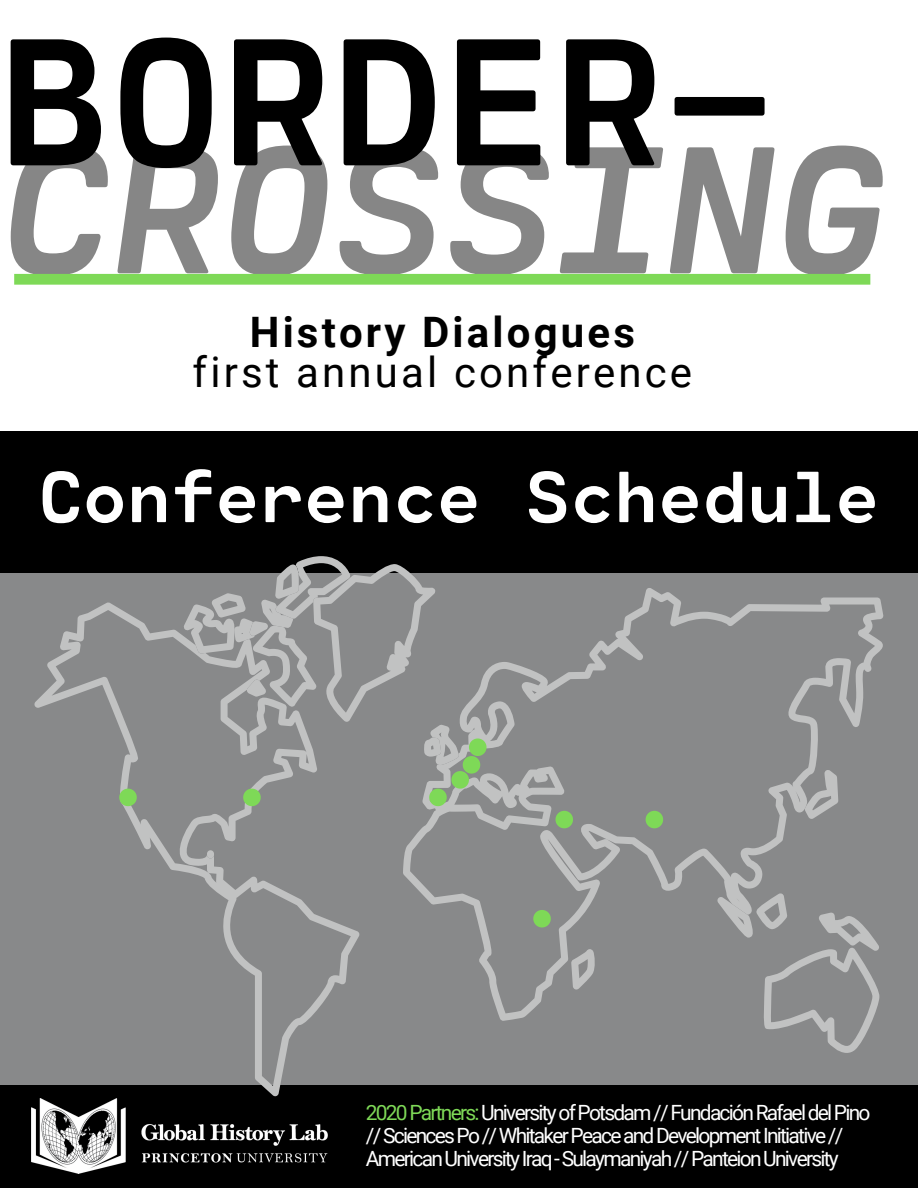
<style>
.page{position:relative;width:918px;height:1188px;background:#fff}
.page>*{position:absolute;margin:0;border:0;box-sizing:border-box;transform-origin:0 0}
.t1{font:italic 700 180px "Cartograph Mono CF";color:#000}
.t2{font:700 180px "Cartograph Mono CF";color:#000}
.t3{font:700 72px "Cartograph Mono CF";color:#fff}
.t4{font:42px "Roboto";letter-spacing:.075em;color:#000}
.t5{font:700 42px "Roboto";letter-spacing:.075em;color:#000}
.t6{font:21px/22.8px "Roboto";letter-spacing:-.085em;color:#fff}
.s1{color:#7ed957}
</style>
<div class="page">
<svg style="left:14px;top:274px;width:856px;height:11px;background:#82da5c"></svg>
<div style="left:0;top:573px;width:917px;height:513px;background:#88898a"></div>
<div style="left:0;top:432px;width:918px;height:141px;background:#000"></div>
<div style="left:0;top:1085px;width:918px;height:103px;background:#000"></div>
<svg style="left:34px;top:602px;width:326px;height:494px"></svg>
<svg style="left:207px;top:850px;width:7px;height:8px"></svg>
<svg style="left:403px;top:588px;width:480px;height:433px"></svg>
<svg style="left:571px;top:949px;width:25px;height:41px"></svg>
<svg style="left:717px;top:893px;width:163px;height:160px"></svg>
<svg style="left:805px;top:770px;width:33px;height:49px"></svg>
<svg style="left:119px;top:789px;width:18px;height:17px"></svg>
<svg style="left:533px;top:910px;width:18px;height:17px"></svg>
<svg style="left:184px;top:556px;width:303px;height:250px"></svg>
<svg style="left:555px;top:811px;width:18px;height:17px"></svg>
<svg style="left:646px;top:811px;width:17px;height:17px"></svg>
<img style="left:31px;top:1098px;width:296px;height:76px">
<h1 class="t2" style="left:0;top:-16px;width:776px">BORDER-</h1>
<h1 class="t1" style="left:0;top:92px;width:887px">CROSSING</h1>
<h3 class="t5" style="left:250px;top:308px;width:387px">History Dialogues</h3>
<h3 class="t4" style="left:193px;top:348px;width:501px">first annual conference</h3>
<h2 class="t3" style="left:38px;top:449px;width:843px">Conference Schedule</h2>
<p class="t6" style="left:366px;top:1101px;width:506px"><span class="s1">2020 Partners:</span> University of Potsdam // Fundación Rafael del Pino // Sciences Po // Whitaker Peace and Development Initiative //<br>American University Iraq - Sulaymaniyah // Panteion University</p>
</div>
